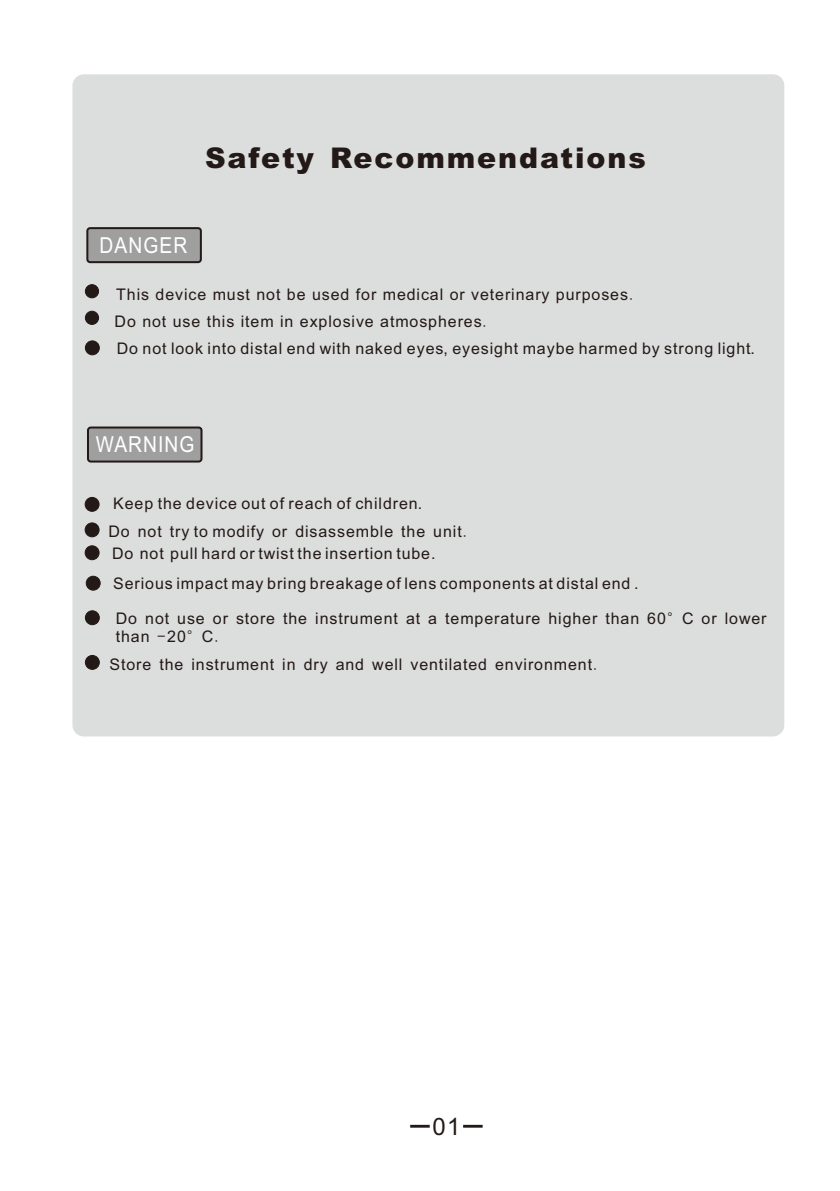
<style>
.page{position:relative;width:840px;height:1191px;background:#fff}
.page>*{position:absolute;margin:0;border:0;box-sizing:border-box;transform-origin:0 0}
.t1{font:900 28.6px "Arial";letter-spacing:.065em;color:#231916}
.t2{font:24px "Arial";color:#231916}
.t3{font:22px "Arial";letter-spacing:.055em;color:#fff;scale:.87 1}
.t4{font:16px/26.8px "Arial";letter-spacing:.055em;color:#231916}
.s1{font-family:"Sim Hei"}
</style>
<div class="page">
<div style="left:72px;top:74px;width:711px;height:662px;background:#dcdddd;border-radius:11px"></div>
<div style="left:86px;top:227px;width:116px;height:36px;background:#9f9fa0;border:2px solid #231916;border-radius:3px"></div>
<div style="left:85px;top:284px;width:14px;height:14px;background:#231916;border:1px solid #231916;border-radius:50%"></div>
<div style="left:85px;top:311px;width:14px;height:14px;background:#231916;border:1px solid #231916;border-radius:50%"></div>
<div style="left:85px;top:497px;width:14px;height:14px;background:#231916;border:1px solid #231916;border-radius:50%"></div>
<div style="left:85px;top:545px;width:14px;height:15px;background:#231916;border:1px solid #231916;border-radius:50%"></div>
<div style="left:85px;top:610px;width:14px;height:15px;background:#231916;border:1px solid #231916;border-radius:50%"></div>
<div style="left:85px;top:655px;width:14px;height:14px;background:#231916;border:1px solid #231916;border-radius:50%"></div>
<div style="left:86px;top:576px;width:14px;height:14px;background:#231916;border:1px solid #231916;border-radius:50%"></div>
<div style="left:85px;top:341px;width:14px;height:14px;background:#231916;border:1px solid #231916;border-radius:50%"></div>
<div style="left:87px;top:426px;width:115px;height:36px;background:#9f9fa0;border:2px solid #231916;border-radius:3px"></div>
<div style="left:85px;top:523px;width:14px;height:14px;background:#231916;border:1px solid #231916;border-radius:50%"></div>
<hr style="left:463px;top:1124px;width:19px;height:3px;background:#231916">
<hr style="left:410px;top:1124px;width:19px;height:3px;background:#231916">
<h1 class="t1" style="left:205px;top:147px;width:442px">Safety Recommendations</h1>
<h3 class="t3" style="left:100px;top:237px;width:102px">DANGER</h3>
<p class="t4" style="left:114px;top:282px;width:523px">This device must not be used for medical or veterinary purposes<span class="s1">.<br></span>Do not use this item in explosive atmospheres<span class="s1">.</span></p>
<p class="t4" style="left:117px;top:336px;width:639px">Do not look into distal end with naked eyes, eyesight maybe harmed by strong light.</p>
<h3 class="t3" style="left:96px;top:436px;width:115px">WARNING</h3>
<p class="t4" style="left:113px;top:492px;width:310px">Keep the device out of reach of children.</p>
<p class="t4" style="left:108px;top:520px;width:363px">Do not try to modify or disassemble the unit<span class="s1">.</span></p>
<p class="t4" style="left:112px;top:541px;width:325px">Do not pull hard or twist the insertion tube.</p>
<p class="t4" style="left:113px;top:571px;width:526px">Serious impact may bring breakage of lens components at distal end .</p>
<p class="t4" style="left:116px;top:611px;width:652px;line-height:17.8px">Do not use or store the instrument at a temperature higher than 60<span class="s1">°</span>C or lower than <span class="s1">-</span>20<span class="s1">°</span>C<span class="s1">.</span></p>
<p class="t4" style="left:109px;top:652px;width:492px">Store the instrument in dry and well ventilated environment<span class="s1">.</span></p>
<h2 class="t2" style="left:432px;top:1117px;width:30px">01</h2>
</div>
